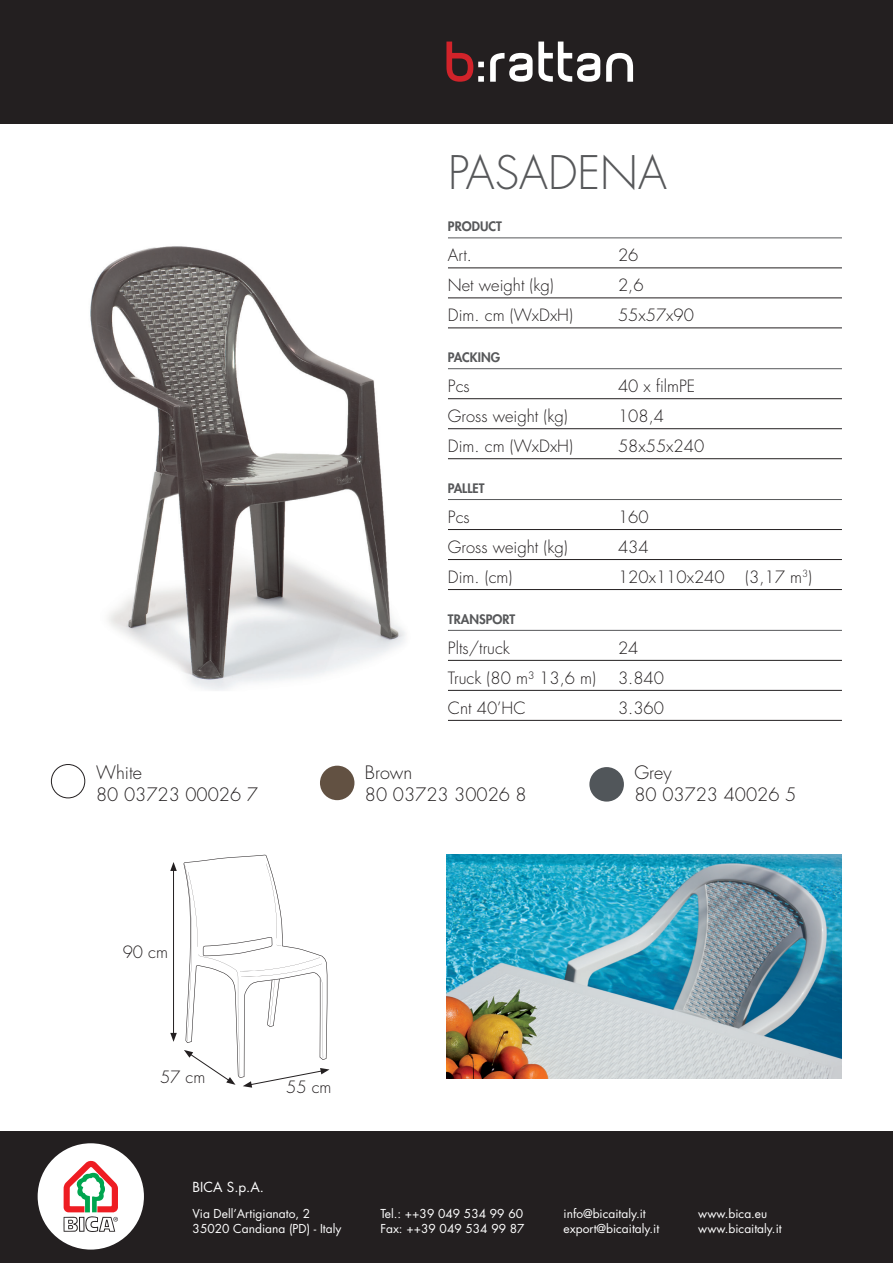
<style>
.page{position:relative;width:893px;height:1263px;background:#fff}
.page>*{position:absolute;margin:0;border:0;box-sizing:border-box;transform-origin:0 0}
.NAME{font:300 45px "Futura";color:#57585a}
.t1{font:300 18px "Futura";color:#231f20}
.Scheda_tecnica{font:300 16.5px "Futura";color:#231f20}
.t2{font:13.5px "Futura";color:#fff}
.Sezioni{font:800 12.75px "Futura";color:#57585a}
.t3{font:12px/14.4px "Futura";color:#fff}
</style>
<div class="page">
<hr style="left:448px;top:238px;width:394px;height:1px;background:#57585a">
<hr style="left:448px;top:268px;width:394px;height:1px;background:#231f20">
<hr style="left:448px;top:298px;width:394px;height:1px;background:#231f20">
<hr style="left:448px;top:328px;width:394px;height:1px;background:#231f20">
<hr style="left:448px;top:368px;width:394px;height:1px;background:#57585a">
<hr style="left:448px;top:398px;width:394px;height:1px;background:#231f20">
<hr style="left:448px;top:428px;width:394px;height:1px;background:#231f20">
<hr style="left:448px;top:458px;width:394px;height:1px;background:#231f20">
<hr style="left:448px;top:499px;width:394px;height:1px;background:#57585a">
<hr style="left:448px;top:529px;width:394px;height:1px;background:#231f20">
<hr style="left:448px;top:559px;width:394px;height:1px;background:#231f20">
<hr style="left:448px;top:589px;width:394px;height:1px;background:#231f20">
<hr style="left:448px;top:630px;width:394px;height:1px;background:#57585a">
<hr style="left:448px;top:660px;width:394px;height:1px;background:#231f20">
<hr style="left:448px;top:690px;width:394px;height:1px;background:#231f20">
<hr style="left:448px;top:720px;width:394px;height:1px;background:#231f20">
<img style="left:90px;top:246px;width:315px;height:445px">
<div style="left:0;top:1131px;width:893px;height:132px;background:#231f20"></div>
<div style="left:38px;top:1143px;width:106px;height:106px;background:#fff;border-radius:50%"></div>
<div style="left:0;top:0;width:893px;height:123px;background:#231f20"></div>
<svg style="left:63px;top:1160px;width:55px;height:72px"></svg>
<svg style="left:446px;top:42px;width:187px;height:40px"></svg>
<hr style="left:173px;top:868px;width:1px;height:167px;background:#231f20">
<svg style="left:170px;top:1033px;width:7px;height:9px"></svg>
<svg style="left:170px;top:862px;width:7px;height:9px"></svg>
<svg style="left:183px;top:855px;width:146px;height:233px"></svg>
<img style="left:446px;top:855px;width:396px;height:223px">
<div style="left:51px;top:764px;width:34px;height:34px;border:1px solid #231f20;border-radius:50%"></div>
<div style="left:320px;top:766px;width:34px;height:34px;background:#625142;border-radius:50%"></div>
<div style="left:589px;top:767px;width:35px;height:34px;background:#51565a;border-radius:50%"></div>
<p class="NAME" style="left:448px;top:145px;width:220px">PASADENA</p>
<p class="t1" style="left:96px;top:762px;width:47px">White</p>
<p class="t1" style="left:96px;top:783px;width:163px">80 03723 00026 7</p>
<p class="Sezioni" style="left:448px;top:218px;width:55px">PRODUCT</p>
<p class="Scheda_tecnica" style="left:448px;top:245px;width:26px">Art.</p>
<p class="Scheda_tecnica" style="left:618px;top:245px;width:22px">26</p>
<p class="Scheda_tecnica" style="left:448px;top:275px;width:107px">Net weight (kg)</p>
<p class="Scheda_tecnica" style="left:618px;top:275px;width:27px">2,6</p>
<p class="Scheda_tecnica" style="left:448px;top:305px;width:127px">Dim. cm (WxDxH)</p>
<p class="Scheda_tecnica" style="left:618px;top:305px;width:77px">55x57x90</p>
<p class="Sezioni" style="left:448px;top:349px;width:54px">PACKING</p>
<p class="Scheda_tecnica" style="left:448px;top:376px;width:23px">Pcs</p>
<p class="Scheda_tecnica" style="left:618px;top:376px;width:79px">40 x filmPE</p>
<p class="Scheda_tecnica" style="left:448px;top:406px;width:121px">Gross weight (kg)</p>
<p class="Scheda_tecnica" style="left:618px;top:406px;width:48px">108,4</p>
<p class="Scheda_tecnica" style="left:448px;top:436px;width:127px">Dim. cm (WxDxH)</p>
<p class="Scheda_tecnica" style="left:618px;top:436px;width:88px">58x55x240</p>
<p class="Sezioni" style="left:448px;top:480px;width:38px">PALLET</p>
<p class="Scheda_tecnica" style="left:448px;top:507px;width:23px">Pcs</p>
<p class="Scheda_tecnica" style="left:618px;top:507px;width:32px">160</p>
<p class="Scheda_tecnica" style="left:448px;top:537px;width:121px">Gross weight (kg)</p>
<p class="Scheda_tecnica" style="left:618px;top:537px;width:32px">434</p>
<p class="Scheda_tecnica" style="left:448px;top:567px;width:66px">Dim. (cm)</p>
<p class="Scheda_tecnica" style="left:618px;top:567px;width:195px">120x110x240 (3,17 m<sup>3</sup>)</p>
<p class="Sezioni" style="left:448px;top:611px;width:69px">TRANSPORT</p>
<p class="Scheda_tecnica" style="left:448px;top:638px;width:64px">Plts/truck</p>
<p class="Scheda_tecnica" style="left:618px;top:638px;width:22px">24</p>
<p class="Scheda_tecnica" style="left:448px;top:668px;width:150px">Truck (80 m³ 13,6 m)</p>
<p class="Scheda_tecnica" style="left:618px;top:668px;width:48px">3.840</p>
<p class="Scheda_tecnica" style="left:448px;top:698px;width:79px">Cnt 40’HC</p>
<p class="Scheda_tecnica" style="left:618px;top:698px;width:48px">3.360</p>
<p class="t1" style="left:365px;top:762px;width:49px">Brown</p>
<p class="t1" style="left:365px;top:783px;width:163px">80 03723 30026 8</p>
<p class="t1" style="left:634px;top:762px;width:39px">Grey</p>
<p class="t1" style="left:634px;top:783px;width:163px">80 03723 40026 5</p>
<p class="Scheda_tecnica" style="left:123px;top:942px;width:47px">90 cm</p>
<p class="Scheda_tecnica" style="left:160px;top:1067px;width:47px">57 cm</p>
<p class="Scheda_tecnica" style="left:286px;top:1077px;width:47px">55 cm</p>
<p class="t2" style="left:193px;top:1178px;width:73px">BICA S.p.A.</p>
<p class="t3" style="left:193px;top:1207px;width:150px">Via Dell’Artigianato, 2<br>35020 Candiana (PD) - Italy</p>
<p class="t3" style="left:380px;top:1207px;width:146px">Tel.: ++39 049 534 99 60<br>Fax: ++39 049 534 99 87</p>
<p class="t3" style="left:564px;top:1207px;width:97px">info@bicaitaly.it export@bicaitaly.it</p>
<p class="t3" style="left:698px;top:1207px;width:85px">www.bica.eu www.bicaitaly.it</p>
</div>
